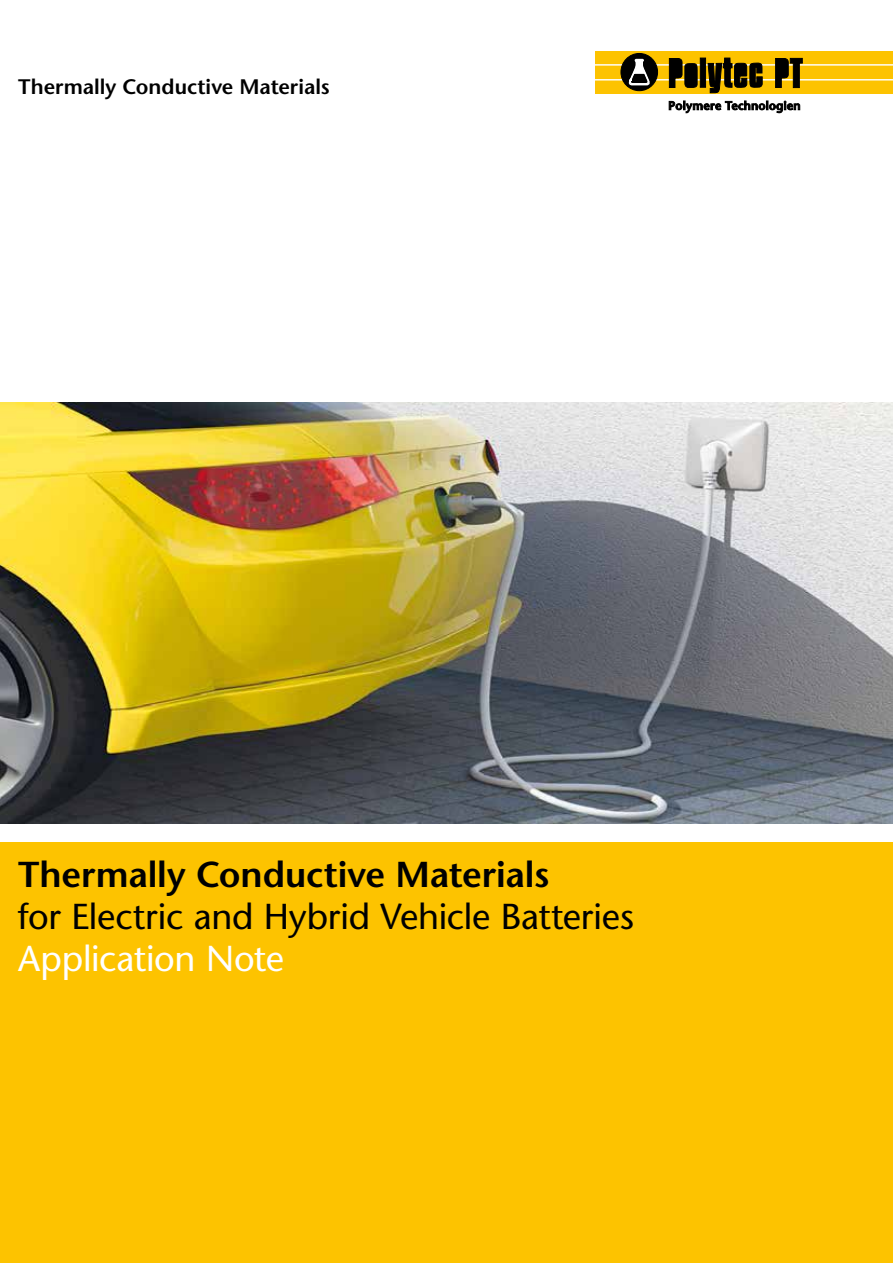
<style>
.page{position:relative;width:893px;height:1263px;background:#fff}
.page>*{position:absolute;margin:0;border:0;box-sizing:border-box;transform-origin:0 0}
.t1{font:36px "Stone Sans";letter-spacing:-.005em;color:#000}
.t2{font:600 36px "Stone Sans";letter-spacing:-.005em;color:#000}
.t3{font:36px "Stone Sans";letter-spacing:-.005em;color:#fff}
.t4{font:600 21px "Stone Sans";color:#000}
</style>
<div class="page">
<div style="left:0;top:842px;width:893px;height:421px;background:#fdc300"></div>
<svg style="left:595px;top:51px;width:298px;height:43px;background:#b8910e"></svg>
<svg style="left:669px;top:101px;width:131px;height:12px"></svg>
<img style="left:0;top:403px;width:893px;height:421px">
<p class="t4" style="left:18px;top:74px;width:313px">Thermally Conductive Materials</p>
<p class="t2" style="left:18px;top:852px;width:533px">Thermally Conductive Materials</p>
<p class="t1" style="left:18px;top:895px;width:617px">for Electric and Hybrid Vehicle Batteries</p>
<p class="t3" style="left:18px;top:937px;width:267px">Application Note</p>
</div>
